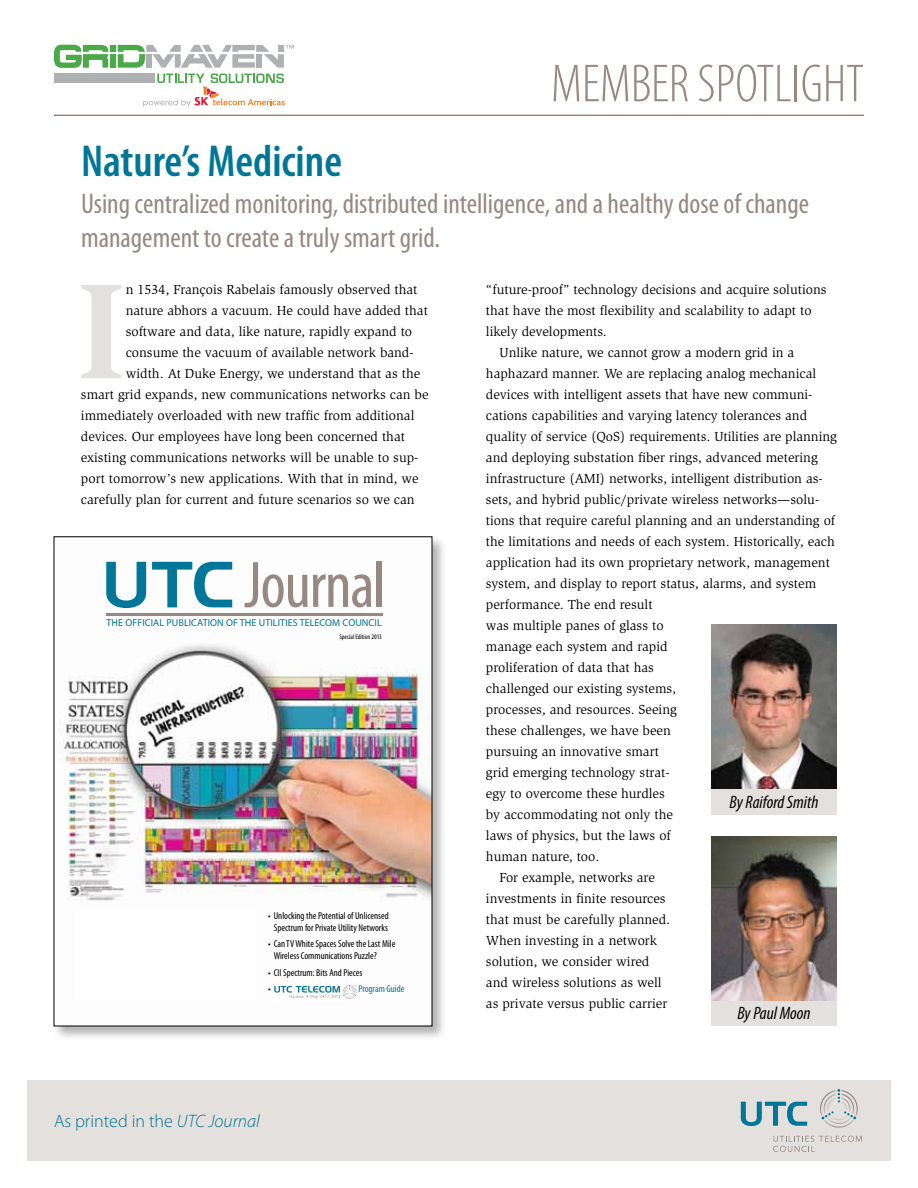
<style>
.page{position:relative;width:918px;height:1188px;background:#fff}
.page>*{position:absolute;margin:0;border:0;box-sizing:border-box;transform-origin:0 0}
.t1{font:700 138.9px "Slimbach";color:#e4e0dd}
.t2{font:condensed 66.3px "Myriad Pro";letter-spacing:-.02em;color:#978981}
.t3{font:300 condensed 54px "Myriad Pro";color:#978981}
.t4{font:600 condensed 45px "Myriad Pro";color:#007697}
.t5{font:condensed 28.5px/34.2px "Myriad Pro";color:#978981}
.t6{font:300 18px "Myriad Pro";color:#007697}
.t7{font:italic condensed 18px "Myriad Pro";color:#000}
.t8{font:13.5px "Slimbach";color:#000}
.t9{font:condensed 10.05px/12px "Myriad Pro";color:#000;text-align:center}
.t10{font:10.05px "Myriad Pro";letter-spacing:.01em;color:#007698}
.t11{font:condensed 10.05px "Myriad Pro";color:#007697}
.t12{font:condensed 6.9px "Myriad Pro";color:#000}
.s1{font-style:italic}
</style>
<div class="page">
<div style="left:27px;top:1080px;width:864px;height:81px;background:#e4e0dd"></div>
<svg style="left:741px;top:1102px;width:66px;height:24px"></svg>
<svg style="left:773px;top:1136px;width:89px;height:16px"></svg>
<svg style="left:820px;top:1089px;width:38px;height:39px"></svg>
<svg style="left:54px;top:45px;width:54px;height:23px"></svg>
<div style="left:110px;top:54px;width:6px;height:14px;background:#4aa948"></div>
<div style="left:110px;top:45px;width:6px;height:7px;background:#4aa948"></div>
<div style="left:54px;top:74px;width:101px;height:9px;background:#aeb0b2"></div>
<svg style="left:118px;top:45px;width:176px;height:62px"></svg>
<div style="left:52px;top:535px;width:395px;height:506px;background:#000;opacity:.3"></div>
<img style="left:56px;top:539px;width:374px;height:485px">
<svg style="left:106px;top:562px;width:40px;height:46px"></svg>
<svg style="left:152px;top:562px;width:80px;height:45px"></svg>
<hr style="left:106px;top:613px;width:276px;height:2px;background:#978981">
<img style="left:75px;top:911px;width:180px;height:90px">
<div style="left:274px;top:985px;width:82px;height:17px;background:#fff"></div>
<svg style="left:274px;top:985px;width:83px;height:14px"></svg>
<svg style="left:54px;top:1027px;width:3px;height:9px"></svg>
<svg style="left:429px;top:1027px;width:9px;height:9px"></svg>
<hr style="left:54px;top:115px;width:810px;height:1px;background:#978981">
<div style="left:711px;top:788px;width:126px;height:26px;background:#e4e0dd"></div>
<img style="left:711px;top:625px;width:126px;height:164px">
<div style="left:711px;top:1000px;width:126px;height:26px;background:#e4e0dd"></div>
<img style="left:711px;top:836px;width:126px;height:164px">
<h3 class="t3" style="left:551px;top:52px;width:315px">MEMBER SPOTLIGHT</h3>
<h3 class="t4" style="left:81px;top:133px;width:263px">Nature’s Medicine</h3>
<h3 class="t5" style="left:81px;top:186px;width:730px">Using centralized monitoring, distributed intelligence, and a healthy dose of change management to create a truly smart grid.</h3>
<h1 class="t1" style="left:77px;top:249px;width:50px">I</h1>
<p class="t8" style="left:126px;top:282px;width:293px">n 1534, François Rabelais famously observed that</p>
<p class="t8" style="left:126px;top:303px;width:304px">nature abhors a vacuum. He could have added that</p>
<p class="t8" style="left:126px;top:324px;width:288px">software and data, like nature, rapidly expand to</p>
<p class="t8" style="left:126px;top:345px;width:290px">consume the vacuum of available network band-</p>
<p class="t8" style="left:126px;top:366px;width:296px">width. At Duke Energy, we understand that as the</p>
<p class="t8" style="left:81px;top:387px;width:349px">smart grid expands, new communications networks can be</p>
<p class="t8" style="left:81px;top:408px;width:335px">immediately overloaded with new traffic from additional</p>
<p class="t8" style="left:81px;top:429px;width:326px">devices. Our employees have long been concerned that</p>
<p class="t8" style="left:81px;top:450px;width:339px">existing communications networks will be unable to sup-</p>
<p class="t8" style="left:81px;top:471px;width:339px">port tomorrow’s new applications. With that in mind, we</p>
<p class="t8" style="left:81px;top:492px;width:335px">carefully plan for current and future scenarios so we can</p>
<h2 class="t2" style="left:244px;top:545px;width:143px">Journal</h2>
<p class="t10" style="left:107px;top:617px;width:277px">THE OFFICIAL PUBLICATION OF THE UTILITIES TELECOM COUNCIL</p>
<p class="t12" style="left:339px;top:633px;width:44px">Special Edition 2013</p>
<p class="t9" style="left:268px;top:909px;width:122px">• Unlocking the Potential of Unlicensed<br>Spectrum for Private Utility Networks</p>
<p class="t9" style="left:274px;top:938px;width:123px;text-align:left;text-indent:-6px">• Can TV White Spaces Solve the Last Mile<br>Wireless Communications Puzzle?</p>
<p class="t9" style="left:268px;top:966px;width:96px">• CII Spectrum: Bits And Pieces</p>
<p class="t11" style="left:358px;top:983px;width:47px">Program Guide</p>
<h3 class="t6" style="left:54px;top:1110px;width:207px">As printed in the <span class="s1">UTC Journal</span></h3>
<p class="t8" style="left:486px;top:282px;width:342px">“future-proof” technology decisions and acquire solutions</p>
<p class="t8" style="left:486px;top:303px;width:327px">that have the most flexibility and scalability to adapt to</p>
<p class="t8" style="left:486px;top:324px;width:122px">likely developments.</p>
<p class="t8" style="left:499px;top:345px;width:296px">Unlike nature, we cannot grow a modern grid in a</p>
<p class="t8" style="left:486px;top:366px;width:332px">haphazard manner. We are replacing analog mechanical</p>
<p class="t8" style="left:486px;top:387px;width:328px">devices with intelligent assets that have new communi-</p>
<p class="t8" style="left:486px;top:408px;width:323px">cations capabilities and varying latency tolerances and</p>
<p class="t8" style="left:486px;top:429px;width:352px">quality of service (QoS) requirements. Utilities are planning</p>
<p class="t8" style="left:486px;top:450px;width:333px">and deploying substation fiber rings, advanced metering</p>
<p class="t8" style="left:486px;top:471px;width:338px">infrastructure (AMI) networks, intelligent distribution as-</p>
<p class="t8" style="left:486px;top:492px;width:335px">sets, and hybrid public/private wireless networks—solu-</p>
<p class="t8" style="left:486px;top:513px;width:351px">tions that require careful planning and an understanding of</p>
<p class="t8" style="left:486px;top:534px;width:350px">the limitations and needs of each system. Historically, each</p>
<p class="t8" style="left:486px;top:555px;width:345px">application had its own proprietary network, management</p>
<p class="t8" style="left:486px;top:576px;width:332px">system, and display to report status, alarms, and system</p>
<p class="t8" style="left:486px;top:597px;width:168px">performance. The end result</p>
<p class="t8" style="left:486px;top:618px;width:179px">was multiple panes of glass to</p>
<p class="t8" style="left:486px;top:639px;width:183px">manage each system and rapid</p>
<p class="t8" style="left:486px;top:660px;width:170px">proliferation of data that has</p>
<p class="t8" style="left:486px;top:681px;width:192px">challenged our existing systems,</p>
<p class="t8" style="left:486px;top:702px;width:192px">processes, and resources. Seeing</p>
<p class="t8" style="left:486px;top:723px;width:186px">these challenges, we have been</p>
<p class="t8" style="left:486px;top:744px;width:174px">pursuing an innovative smart</p>
<p class="t8" style="left:486px;top:765px;width:185px">grid emerging technology strat-</p>
<p class="t8" style="left:486px;top:786px;width:180px">egy to overcome these hurdles</p>
<p class="t8" style="left:486px;top:807px;width:189px">by accommodating not only the</p>
<p class="t8" style="left:486px;top:828px;width:186px">laws of physics, but the laws of</p>
<p class="t8" style="left:486px;top:849px;width:115px">human nature, too.</p>
<p class="t8" style="left:499px;top:870px;width:157px">For example, networks are</p>
<p class="t8" style="left:486px;top:891px;width:181px">investments in finite resources</p>
<p class="t8" style="left:486px;top:912px;width:186px">that must be carefully planned.</p>
<p class="t8" style="left:486px;top:933px;width:173px">When investing in a network</p>
<p class="t8" style="left:486px;top:954px;width:165px">solution, we consider wired</p>
<p class="t8" style="left:486px;top:975px;width:177px">and wireless solutions as well</p>
<p class="t8" style="left:486px;top:996px;width:183px">as private versus public carrier</p>
<h3 class="t7" style="left:730px;top:791px;width:90px">By Raiford Smith</h3>
<h3 class="t7" style="left:737px;top:1003px;width:75px">By Paul Moon</h3>
</div>
